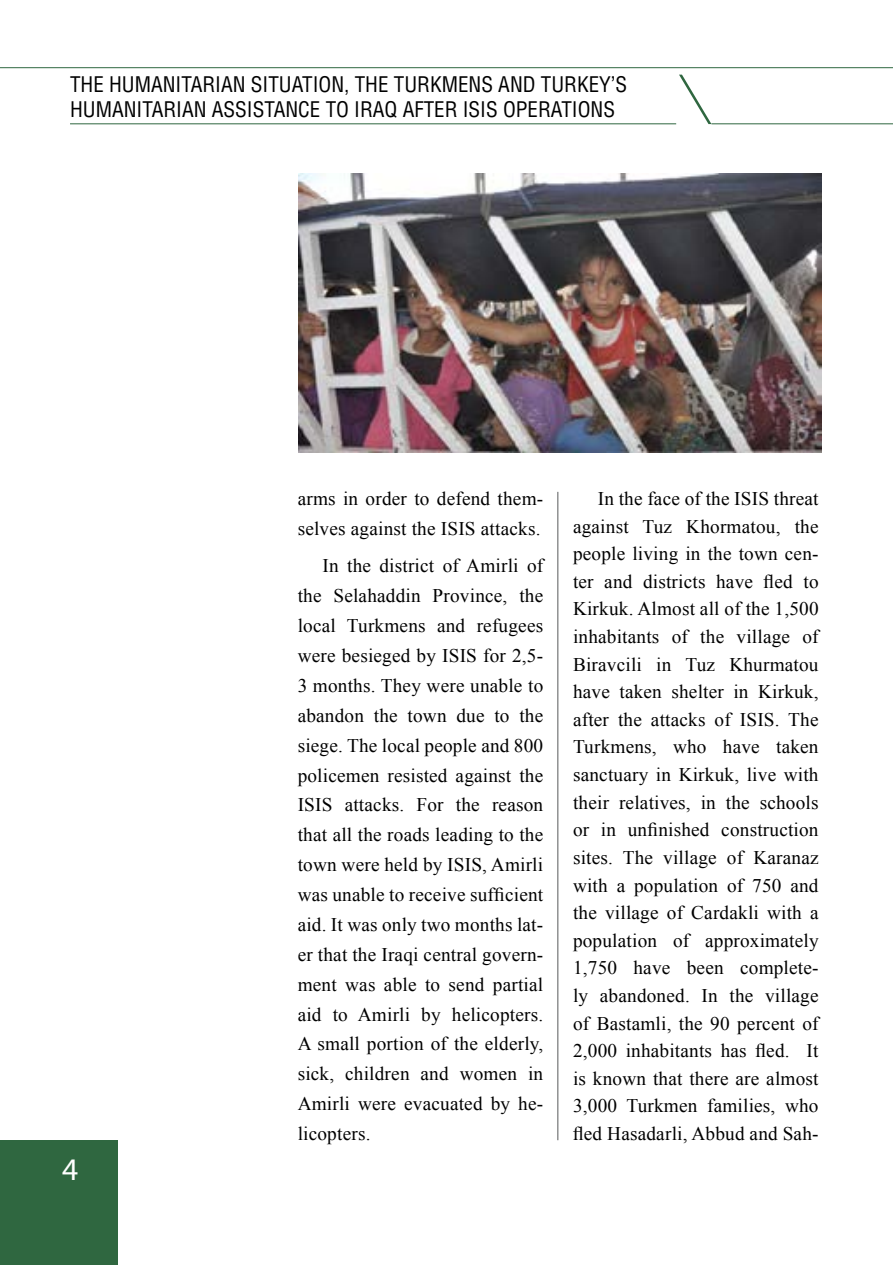
<style>
.page{position:relative;width:893px;height:1265px;background:#fff}
.page>*{position:absolute;margin:0;border:0;box-sizing:border-box;transform-origin:0 0}
.t1{font:31.5px "Myriad Pro";color:#fff}
.t2{font:condensed 21px/25.2px "Helvetica LT Std";color:#000}
.t3{font:19.25px/27.7px "Times New Roman";letter-spacing:.01em;color:#000;text-align:justify}
</style>
<div class="page">
<hr style="left:711px;top:123px;width:182px;height:1px;background:#2f6740">
<hr style="left:0;top:67px;width:893px;height:1px;background:#2f6740">
<svg style="left:679px;top:75px;width:32px;height:49px"></svg>
<hr style="left:70px;top:123px;width:606px;height:1px;background:#2f6740">
<div style="left:0;top:1141px;width:117px;height:124px;background:#2f6740"></div>
<hr style="left:558px;top:492px;width:1px;height:648px;background:#58595b">
<img style="left:298px;top:174px;width:523px;height:278px">
<p class="t2" style="left:70px;top:72px;width:559px">THE HUMANITARIAN SITUATION, THE TURKMENS AND TURKEY’S<br>HUMANITARIAN ASSISTANCE TO IRAQ AFTER ISIS OPERATIONS</p>
<h1 class="t1" style="left:62px;top:1150px;width:18px">4</h1>
<p class="t3" style="left:298px;top:483px;width:247px;line-height:29.9px">arms in order to defend them&shy;selves against the ISIS attacks.</p>
<p class="t3" style="left:298px;top:551px;width:247px;line-height:29.9px;text-indent:25px">In the district of Amirli of the Selahaddin Province, the local Turkmens and refugees were besieged by ISIS for 2,5- 3 months. They were unable to abandon the town due to the siege. The local people and 800 policemen resisted against the ISIS attacks. For the reason that all the roads leading to the town were held by ISIS, Amirli was unable to receive sufficient aid. It was only two months lat&shy;er that the Iraqi central govern&shy;ment was able to send partial aid to Amirli by helicopters.<br>A small portion of the elderly, sick, children and women in Amirli were evacuated by he&shy;licopters.</p>
<p class="t3" style="left:573px;top:484px;width:247px;text-indent:25px">In the face of the ISIS threat against Tuz Khormatou, the people living in the town cen&shy;ter and districts have fled to Kirkuk. Almost all of the 1,500 inhabitants of the village of Biravcili in Tuz Khurmatou have taken shelter in Kirkuk, after the attacks of ISIS. The Turkmens, who have taken sanctuary in Kirkuk, live with their relatives, in the schools or in unfinished construction sites. The village of Karanaz with a population of 750 and the village of Cardakli with a population of approximately 1,750 have been complete&shy;ly abandoned. In the village of Bastamli, the 90 percent of 2,000 inhabitants has fled. It is known that there are almost 3,000 Turkmen families, who fled Hasadarli, Abbud and Sah-</p>
</div>
